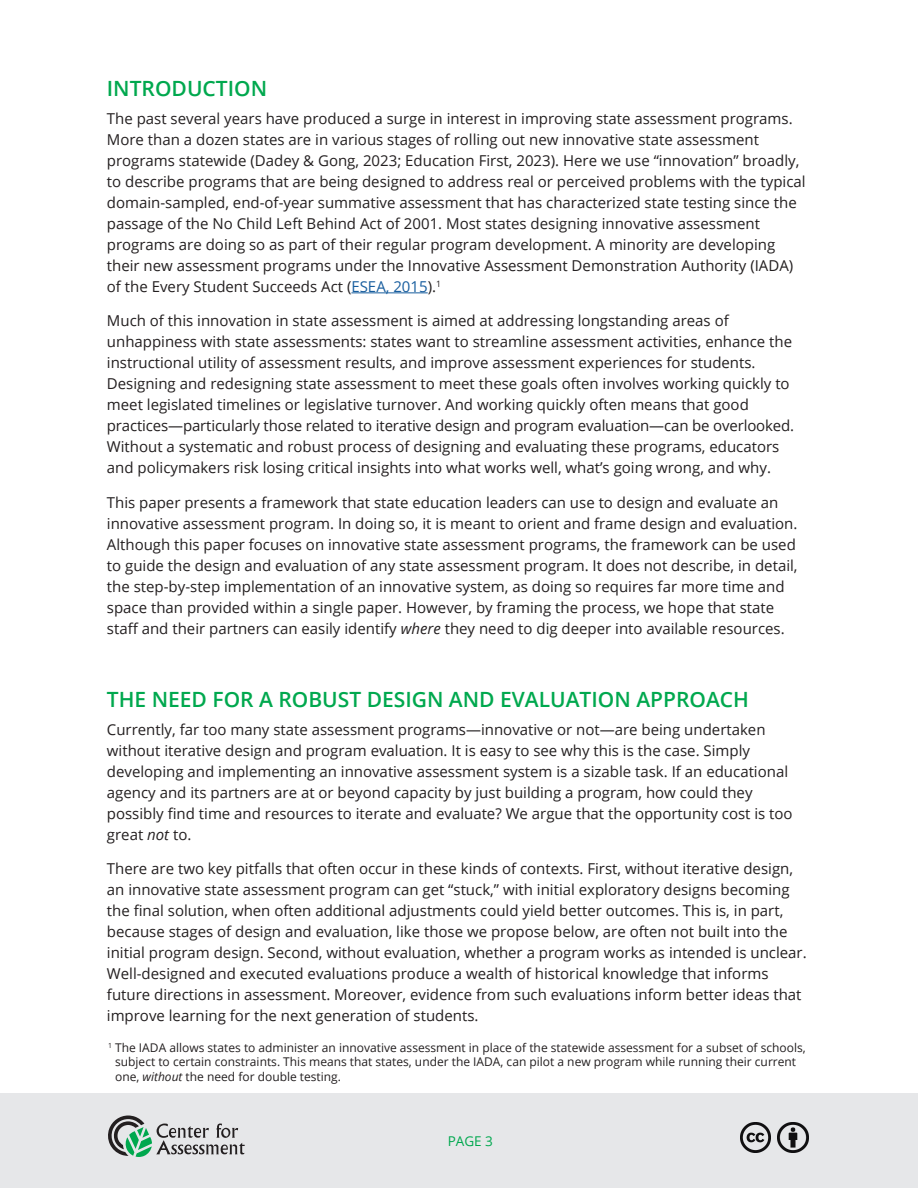
<style>
.page{position:relative;width:918px;height:1188px;background:#fff}
.page>*{position:absolute;margin:0;border:0;box-sizing:border-box;transform-origin:0 0}
.t1{font:600 21px "Open Sans";color:#00a84e}
.t2{font:15px/21px "Open Sans";color:#231f20}
.t3{font:13.5px "Open Sans";color:#00a84e}
.t4{font:12px/14.4px "Open Sans";color:#231f20}
.s1{color:#175d9e}
.s2{font-style:italic}
</style>
<div class="page">
<div style="left:0;top:1094px;width:918px;height:94px;background:#e6e7e9"></div>
<svg style="left:108px;top:1116px;width:137px;height:41px"></svg>
<img style="left:778px;top:1122px;width:30px;height:31px">
<img style="left:740px;top:1122px;width:31px;height:30px">
<hr style="left:351px;top:292px;width:77px;height:1px;background:#175d9e">
<h1 class="t1" style="left:107px;top:74px;width:162px">INTRODUCTION</h1>
<p class="t2" style="left:107px;top:107px;width:700px">The past several years have produced a surge in interest in improving state assessment programs.<br>More than a dozen states are in various stages of rolling out new innovative state assessment programs statewide (Dadey &amp; Gong, 2023; Education First, 2023). Here we use “innovation” broadly, to describe programs that are being designed to address real or perceived problems with the typical domain-sampled, end-of-year summative assessment that has characterized state testing since the passage of the No Child Left Behind Act of 2001. Most states designing innovative assessment programs are doing so as part of their regular program development. A minority are developing their new assessment programs under the Innovative Assessment Demonstration Authority (IADA) of the Every Student Succeeds Act (<span class="s1">ESEA, 2015</span>).<sup>1</sup></p>
<p class="t2" style="left:107px;top:310px;width:689px">Much of this innovation in state assessment is aimed at addressing longstanding areas of unhappiness with state assessments: states want to streamline assessment activities, enhance the instructional utility of assessment results, and improve assessment experiences for students.<br>Designing and redesigning state assessment to meet these goals often involves working quickly to meet legislated timelines or legislative turnover. And working quickly often means that good practices—particularly those related to iterative design and program evaluation—can be overlooked.<br>Without a systematic and robust process of designing and evaluating these programs, educators and policymakers risk losing critical insights into what works well, what’s going wrong, and why.</p>
<p class="t2" style="left:107px;top:491px;width:692px">This paper presents a framework that state education leaders can use to design and evaluate an innovative assessment program. In doing so, it is meant to orient and frame design and evaluation.<br>Although this paper focuses on innovative state assessment programs, the framework can be used to guide the design and evaluation of any state assessment program. It does not describe, in detail, the step-by-step implementation of an innovative system, as doing so requires far more time and space than provided within a single paper. However, by framing the process, we hope that state staff and their partners can easily identify <span class="s2">where</span> they need to dig deeper into available resources.</p>
<h1 class="t1" style="left:107px;top:685px;width:644px">THE NEED FOR A ROBUST DESIGN AND EVALUATION APPROACH</h1>
<p class="t2" style="left:107px;top:718px;width:687px">Currently, far too many state assessment programs—innovative or not—are being undertaken without iterative design and program evaluation. It is easy to see why this is the case. Simply developing and implementing an innovative assessment system is a sizable task. If an educational agency and its partners are at or beyond capacity by just building a program, how could they possibly find time and resources to iterate and evaluate? We argue that the opportunity cost is too great <span class="s2">not</span> to.</p>
<p class="t2" style="left:107px;top:858px;width:701px">There are two key pitfalls that often occur in these kinds of contexts. First, without iterative design, an innovative state assessment program can get “stuck,” with initial exploratory designs becoming the final solution, when often additional adjustments could yield better outcomes. This is, in part, because stages of design and evaluation, like those we propose below, are often not built into the initial program design. Second, without evaluation, whether a program works as intended is unclear.<br>Well-designed and executed evaluations produce a wealth of historical knowledge that informs future directions in assessment. Moreover, evidence from such evaluations inform better ideas that improve learning for the next generation of students.</p>
<p class="t4" style="left:115px;top:1040px;width:692px;text-indent:-7px"><sup>1</sup> The IADA allows states to administer an innovative assessment in place of the statewide assessment for a subset of schools, subject to certain constraints. This means that states, under the IADA, can pilot a new program while running their current one, <span class="s2">without</span> the need for double testing.</p>
<p class="t3" style="left:448px;top:1132px;width:47px">PAGE 3</p>
</div>
